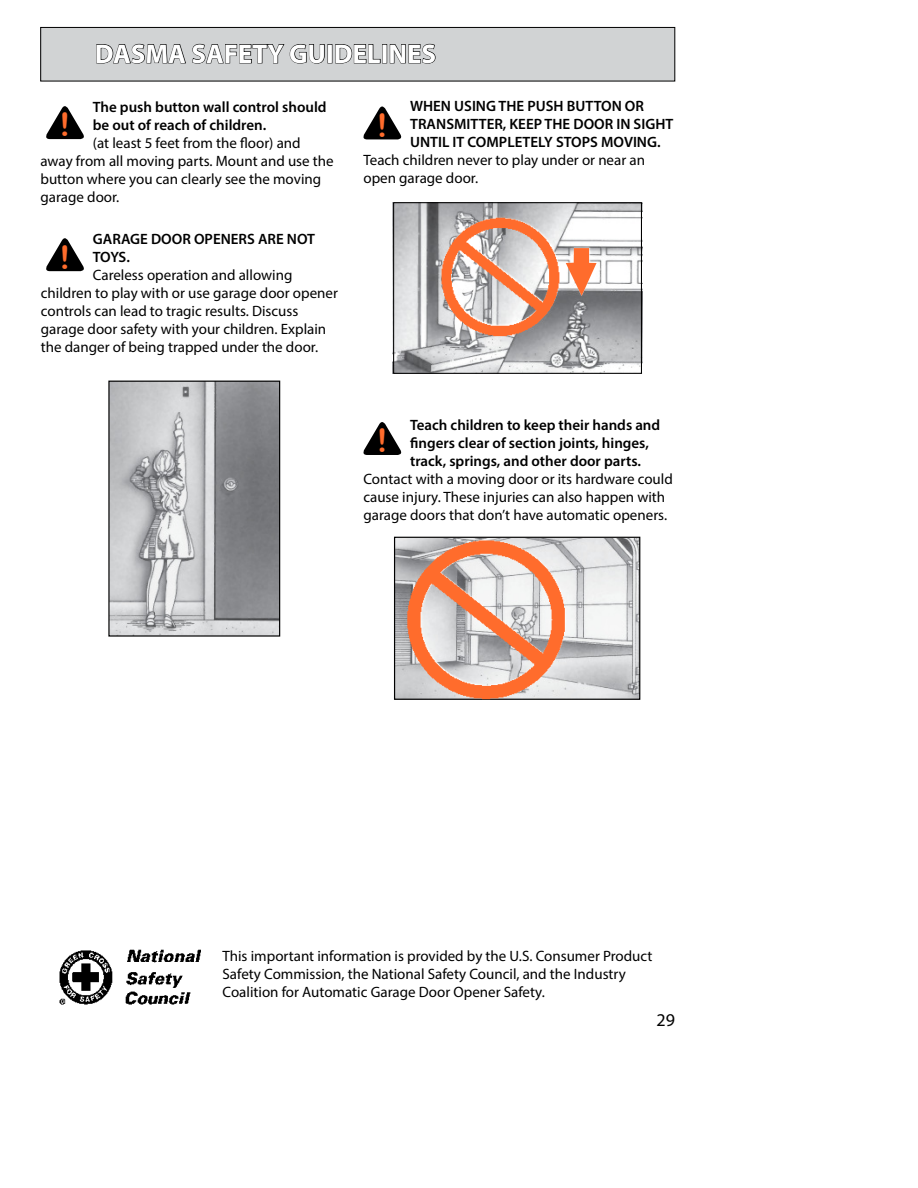
<style>
.page{position:relative;width:918px;height:1188px;background:#fff}
.page>*{position:absolute;margin:0;border:0;box-sizing:border-box;transform-origin:0 0}
.t1{font:32.4px "Arial Rounded MT Bold";color:#ff6c2c}
.t2{font:700 27px "Myriad Pro";color:#fff}
.t3{font:18px "Myriad Pro";color:#000}
.t4{font:15px/18px "Myriad Pro";color:#000}
.t5{font:600 15px/18px "Myriad Pro";color:#000}
</style>
<div class="page">
<img style="left:110px;top:383px;width:168px;height:252px">
<div style="left:108px;top:381px;width:172px;height:256px;border:1px solid #000"></div>
<img style="left:395px;top:204px;width:245px;height:168px">
<div style="left:393px;top:202px;width:249px;height:172px;border:1px solid #000"></div>
<img style="left:439px;top:216px;width:123px;height:120px">
<svg style="left:566px;top:248px;width:31px;height:48px"></svg>
<img style="left:396px;top:539px;width:242px;height:159px">
<div style="left:394px;top:537px;width:246px;height:163px;border:1px solid #000"></div>
<img style="left:405px;top:538px;width:164px;height:162px">
<svg style="left:46px;top:106px;width:38px;height:33px"></svg>
<div style="left:41px;top:27px;width:634px;height:54px;background:#d1d3d4"></div>
<svg style="left:96px;top:44px;width:340px;height:20px"></svg>
<div style="left:41px;top:27px;width:634px;height:54px;border:1px solid #000"></div>
<svg style="left:46px;top:238px;width:38px;height:33px"></svg>
<svg style="left:363px;top:106px;width:39px;height:33px"></svg>
<svg style="left:363px;top:422px;width:39px;height:33px"></svg>
<img style="left:59px;top:950px;width:142px;height:55px">
<h2 class="t2" style="left:95px;top:40px;width:343px">DASMA SAFETY GUIDELINES</h2>
<p class="t5" style="left:93px;top:99px;width:235px">The push button wall control should be out of reach of children.</p>
<p class="t4" style="left:40px;top:134px;width:295px;text-indent:52px">(at least 5 feet from the floor) and away from all moving parts. Mount and use the button where you can clearly see the moving garage door.</p>
<h1 class="t1" style="left:60px;top:106px;width:12px">!</h1>
<p class="t5" style="left:93px;top:231px;width:224px">GARAGE DOOR OPENERS ARE NOT<br>TOYS.</p>
<p class="t4" style="left:41px;top:266px;width:299px;text-indent:52px">Careless operation and allowing children to play with or use garage door opener controls can lead to tragic results. Discuss garage door safety with your children. Explain the danger of being trapped under the door.</p>
<h1 class="t1" style="left:60px;top:238px;width:12px">!</h1>
<p class="t5" style="left:410px;top:98px;width:265px">WHEN USING THE PUSH BUTTON OR<br>TRANSMITTER, KEEP THE DOOR IN SIGHT<br>UNTIL IT COMPLETELY STOPS MOVING.</p>
<p class="t4" style="left:363px;top:151px;width:283px">Teach children never to play under or near an open garage door.</p>
<h1 class="t1" style="left:377px;top:107px;width:12px">!</h1>
<p class="t5" style="left:410px;top:417px;width:252px">Teach children to keep their hands and fingers clear of section joints, hinges, track, springs, and other door parts.</p>
<p class="t4" style="left:363px;top:471px;width:311px">Contact with a moving door or its hardware could cause injury. These injuries can also happen with garage doors that don’t have automatic openers.</p>
<h1 class="t1" style="left:377px;top:422px;width:12px">!</h1>
<p class="t4" style="left:222px;top:948px;width:431px">This important information is provided by the U.S. Consumer Product<br>Safety Commission, the National Safety Council, and the Industry<br>Coalition for Automatic Garage Door Opener Safety.</p>
<p class="t3" style="left:657px;top:1011px;width:20px">29</p>
</div>
